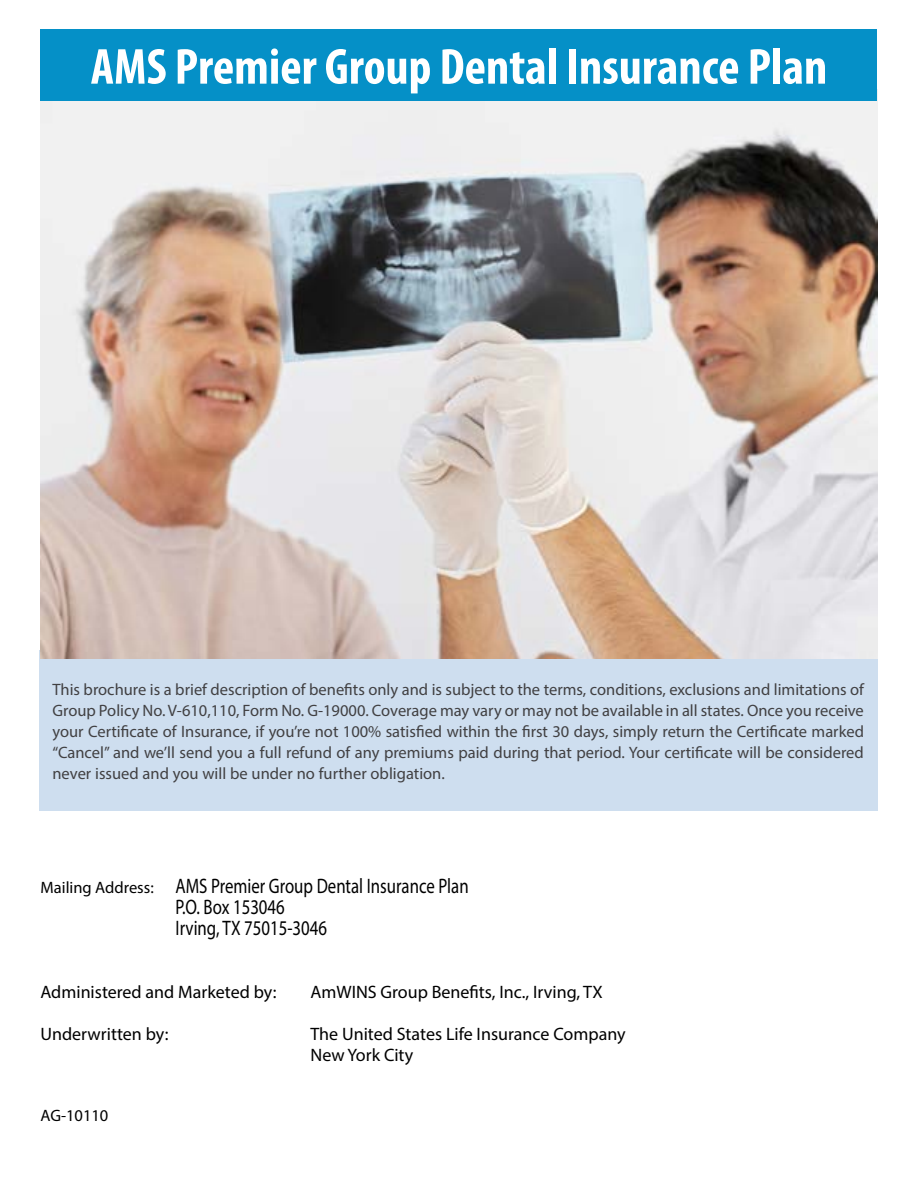
<style>
.page{position:relative;width:918px;height:1188px;background:#fff}
.page>*{position:absolute;margin:0;border:0;box-sizing:border-box;transform-origin:0 0}
.t1{font:700 condensed 51px "Myriad Pro";color:#fff}
.t2{font:21px/21px "Myriad Pro";color:#000;scale:.8 1}
.t3{font:18px/21px "Myriad Pro";color:#000}
.t4{font:16.5px/21px "Myriad Pro";color:#414042;text-align:justify}
.t5{font:16.5px "Myriad Pro";color:#000}
.s1{font-size:16.5px}
</style>
<div class="page">
<div style="left:39px;top:651px;width:839px;height:160px;background:#cedeef"></div>
<img style="left:41px;top:100px;width:836px;height:559px">
<div style="left:40px;top:29px;width:838px;height:71px;background:#0590c7"></div>
<h1 class="t1" style="left:91px;top:35px;width:738px">AMS Premier Group Dental Insurance Plan</h1>
<p class="t4" style="left:52px;top:679px;width:813px">This brochure is a brief description of benefits only and is subject to the terms, conditions, exclusions and limitations of Group Policy No. V-610,110, Form No. G-19000. Coverage may vary or may not be available in all states. Once you receive your Certificate of Insurance, if you’re not 100% satisfied within the first 30 days, simply return the Certificate marked “Cancel” and we’ll send you a full refund of any premiums paid during that period. Your certificate will be considered never issued and you will be under no further obligation.</p>
<p class="t2" style="left:176px;top:876px;width:368px;text-indent:-135px"><span class="s1">Mailing Address:</span> AMS Premier Group Dental Insurance Plan<br>P.O. Box 153046<br>Irving, TX 75015-3046</p>
<p class="t3" style="left:40px;top:982px;width:237px">Administered and Marketed by:</p>
<p class="t3" style="left:310px;top:982px;width:294px">AmWINS Group Benefits, Inc., Irving, TX</p>
<p class="t3" style="left:40px;top:1024px;width:129px">Underwritten by:</p>
<p class="t3" style="left:310px;top:1024px;width:317px">The United States Life Insurance Company<br>New York City</p>
<p class="t5" style="left:40px;top:1105px;width:69px">AG-10110</p>
</div>
